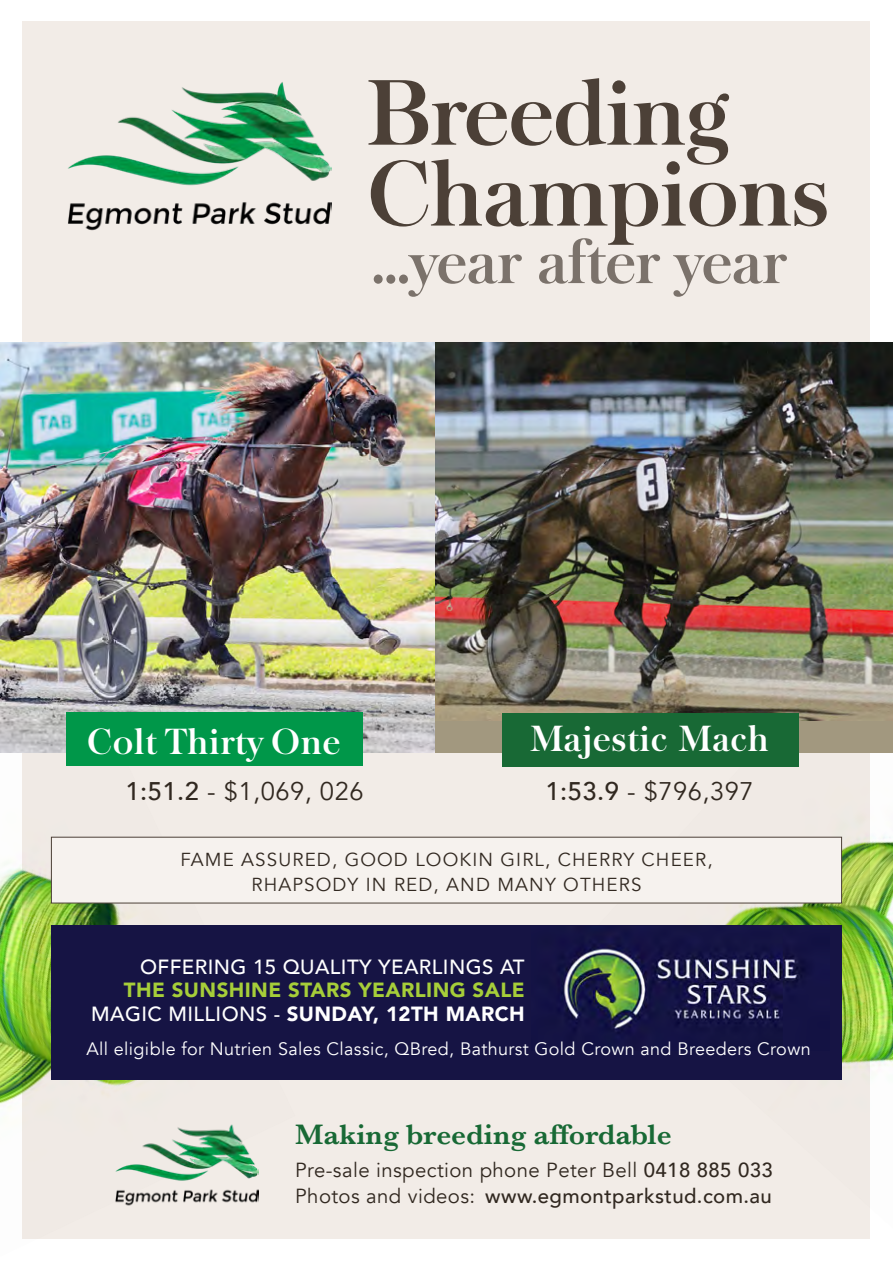
<style>
.page{position:relative;width:893px;height:1263px;background:#fff}
.page>*{position:absolute;margin:0;border:0;box-sizing:border-box;transform-origin:0 0}
.t1{font:700 89.4px "Baskerville Serial";letter-spacing:-.01em;color:#4c4037}
.t2{font:700 60.3px "Baskerville Serial";letter-spacing:-.01em;color:#7b726b}
.t3{font:700 35.1px "Baskerville Serial";letter-spacing:.02em;color:#fff}
.t4{font:600 29.25px "Baskerville";color:#186935}
.t5{font:25.5px "Avenir";letter-spacing:.02em;color:#312820}
.t6{font:900 20.55px/23.1px "Avenir";letter-spacing:.02em;color:#a6ce39;text-align:right}
.t7{font:500 20.55px "Avenir";letter-spacing:.02em;color:#fff}
.t8{font:20.4px/25.3px "Avenir";letter-spacing:.02em;color:#312820}
.t9{font:500 20.4px "Avenir";letter-spacing:.02em;color:#312820}
.t10{font:18.75px/25.5px "Avenir";letter-spacing:.06em;color:#312820;text-align:center}
.t11{font:18px "Avenir";letter-spacing:.02em;color:#fff}
.s1{font-size:55.2px}
.s2{font-weight:500}
.s3{font-weight:500;color:#fff}
.s4{color:#fff}
</style>
<div class="page">
<div style="left:23px;top:21px;width:847px;height:1218px;background:#f2ece7"></div>
<img style="left:0;top:752px;width:295px;height:487px">
<img style="left:579px;top:752px;width:314px;height:328px">
<div style="left:51px;top:925px;width:791px;height:154px;background:#161444"></div>
<div style="left:51px;top:837px;width:791px;height:66px;background:#f6f2ee;border:1px solid #4c4037"></div>
<img style="left:0;top:343px;width:435px;height:409px">
<div style="left:436px;top:343px;width:457px;height:409px;background:#a2987f"></div>
<img style="left:436px;top:343px;width:457px;height:378px">
<img style="left:68px;top:82px;width:264px;height:149px">
<img style="left:115px;top:1108px;width:143px;height:122px">
<img style="left:561px;top:941px;width:244px;height:92px">
<div style="left:66px;top:712px;width:297px;height:54px;background:#009749"></div>
<div style="left:502px;top:713px;width:297px;height:54px;background:#186935"></div>
<h1 class="t1" style="left:367px;top:58px;width:363px">Breeding</h1>
<h1 class="t1" style="left:367px;top:139px;width:464px">Champions</h1>
<h2 class="t2" style="left:372px;top:225px;width:415px"><span class="s1">...</span>year after year</h2>
<h3 class="t3" style="left:87px;top:720px;width:255px">Colt Thirty One</h3>
<h3 class="t3" style="left:530px;top:717px;width:240px">Majestic Mach</h3>
<h3 class="t5" style="left:126px;top:776px;width:239px"><span class="s2">1:51.2</span> - $1,069, 026</h3>
<h3 class="t5" style="left:545px;top:776px;width:210px"><span class="s2">1:53.9</span> - $796,397</h3>
<p class="t10" style="left:180px;top:847px;width:534px">FAME ASSURED, GOOD LOOKIN GIRL, CHERRY CHEER,<br>RHAPSODY IN RED, AND MANY OTHERS</p>
<p class="t7" style="left:140px;top:949px;width:386px">OFFERING 15 QUALITY YEARLINGS AT</p>
<p class="t6" style="left:91px;top:978px;width:435px">THE SUNSHINE STARS YEARLING SALE<br><span class="s3">MAGIC MILLIONS -</span> <span class="s4">SUNDAY, 12TH MARCH</span></p>
<p class="t11" style="left:86px;top:1038px;width:726px">All eligible for Nutrien Sales Classic, QBred, Bathurst Gold Crown and Breeders Crown</p>
<h3 class="t4" style="left:295px;top:1114px;width:378px">Making breeding affordable</h3>
<p class="t8" style="left:295px;top:1158px;width:479px">Pre-sale inspection phone Peter Bell <span class="s2">0418 885 033<br></span>Photos and videos:</p>
<p class="t9" style="left:485px;top:1178px;width:288px">www.egmontparkstud.com.au</p>
</div>
